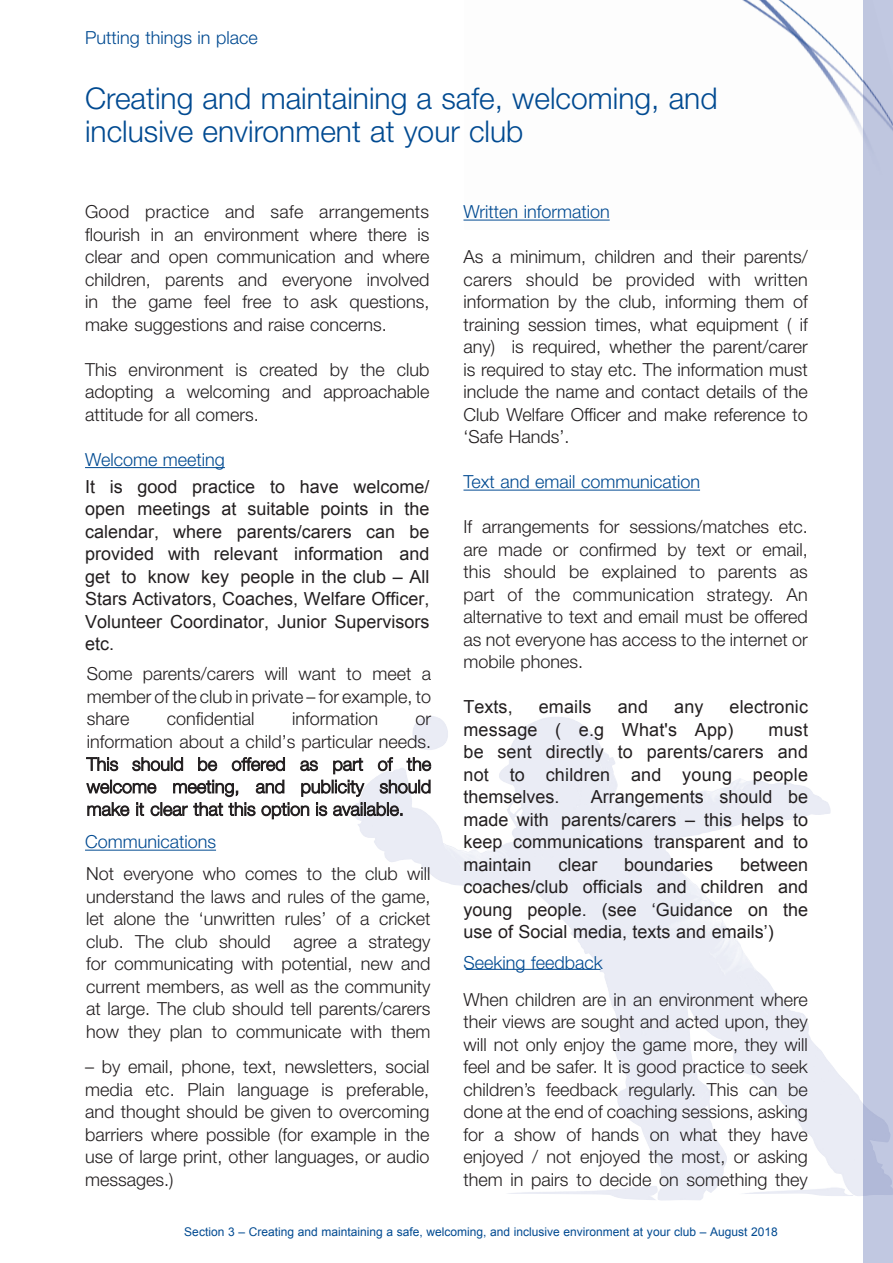
<style>
.page{position:relative;width:893px;height:1263px;background:#fff}
.page>*{position:absolute;margin:0;border:0;box-sizing:border-box;transform-origin:0 0}
.t1{font:300 30px/33px "Helvetica Neue";color:#014a91}
.t2{font:300 18px/22.5px "Helvetica Neue";color:#231f20;text-align:justify}
.t3{font:18px/22.5px "Arial";color:#231f20;text-align:justify}
.t4{font:300 18px "Helvetica Neue";color:#014a91}
.t5{font:12px "Arial";color:#014a91}
</style>
<div class="page">
<img style="left:464px;top:0;width:399px;height:220px">
<div style="left:863px;top:0;width:30px;height:1263px;background:#c1c8e1"></div>
<hr style="left:85px;top:467px;width:140px;height:1px;background:#014a91">
<hr style="left:85px;top:850px;width:131px;height:1px;background:#014a91">
<hr style="left:463px;top:220px;width:147px;height:1px;background:#014a91">
<hr style="left:463px;top:490px;width:237px;height:1px;background:#014a91">
<hr style="left:466px;top:969px;width:135px;height:1px;background:#014a91">
<p class="t4" style="left:85px;top:27px;width:174px">Putting things in place</p>
<h1 class="t1" style="left:85px;top:81px;width:634px">Creating and maintaining a safe, welcoming, and inclusive environment at your club</h1>
<p class="t2" style="left:85px;top:200px;width:346px">Good practice and safe arrangements flourish in an environment where there is clear and open communication and where children, parents and everyone involved in the game feel free to ask questions, make suggestions and raise concerns.</p>
<p class="t2" style="left:85px;top:358px;width:346px">This environment is created by the club adopting a welcoming and approachable attitude for all comers.</p>
<p class="t4" style="left:85px;top:448px;width:141px">Welcome meeting</p>
<p class="t3" style="left:85px;top:475px;width:346px">It is good practice to have welcome/ open meetings at suitable points in the calendar, where parents/carers can be provided with relevant information and get to know key people in the club – All Stars Activators, Coaches, Welfare Officer, Volunteer Coordinator, Junior Supervisors etc.</p>
<p class="t2" style="left:87px;top:662px;width:346px">Some parents/carers will want to meet a member of the club in private – for example, to share</p>
<p class="t2" style="left:167px;top:707px;width:89px">confidential</p>
<p class="t2" style="left:292px;top:707px;width:88px">information</p>
<p class="t2" style="left:87px;top:707px;width:346px;text-indent:329px">or information about a child’s particular needs.<br>This should be offered as part of the welcome meeting, and publicity should make it clear that this option is available.</p>
<p class="t4" style="left:85px;top:831px;width:133px">Communications</p>
<p class="t2" style="left:86px;top:862px;width:346px">Not everyone who comes to the club will understand the laws and rules of the game, let alone the ‘unwritten rules’ of a cricket club. The club should agree a strategy for communicating with potential, new and current members, as well as the community at large. The club should tell parents/carers how they plan to communicate with them</p>
<p class="t2" style="left:85px;top:1055px;width:346px">– by email, phone, text, newsletters, social media etc. Plain language is preferable, and thought should be given to overcoming barriers where possible (for example in the use of large print, other languages, or audio messages.)</p>
<p class="t4" style="left:463px;top:201px;width:148px">Written information</p>
<p class="t2" style="left:463px;top:245px;width:346px">As a minimum, children and their parents/ carers should be provided with written information by the club, informing them of training session times, what equipment ( if any) is required, whether the parent/carer is required to stay etc. The information must include the name and contact details of the Club Welfare Officer and make reference to ‘Safe Hands’.</p>
<p class="t4" style="left:463px;top:471px;width:238px">Text and email communication</p>
<p class="t2" style="left:463px;top:515px;width:346px">If arrangements for sessions/matches etc. are made or confirmed by text or email, this should be explained to parents as part of the communication strategy. An alternative to text and email must be offered as not everyone has access to the internet or mobile phones.</p>
<p class="t3" style="left:463px;top:696px;width:51px">Texts,</p>
<p class="t3" style="left:539px;top:696px;width:54px">emails</p>
<p class="t3" style="left:618px;top:696px;width:32px">and</p>
<p class="t3" style="left:674px;top:696px;width:31px">any</p>
<p class="t3" style="left:463px;top:696px;width:346px;text-indent:266px">electronic message ( e.g What's App)</p>
<p class="t3" style="left:463px;top:718px;width:346px;text-indent:305px">must be sent directly to parents/carers and not to children and young people themselves.</p>
<p class="t3" style="left:463px;top:786px;width:346px;text-indent:127px">Arrangements should be made with parents/carers – this helps to keep communications transparent and to maintain</p>
<p class="t3" style="left:463px;top:853px;width:346px;text-indent:277px">between coaches/club officials and children and young people. (see ‘Guidance on the use of Social media, texts and emails’)</p>
<p class="t4" style="left:463px;top:951px;width:141px">Seeking feedback</p>
<p class="t2" style="left:463px;top:988px;width:346px">When children are in an environment where their views are sought and acted upon, they will not only enjoy the game more, they will feel and be safer. It is good practice to seek children’s feedback regularly. This can be done at the end of coaching sessions, asking for a show of hands on what they have enjoyed / not enjoyed the most, or asking them in pairs to decide on something they</p>
<p class="t3" style="left:558px;top:853px;width:41px">clear</p>
<p class="t3" style="left:624px;top:853px;width:91px">boundaries</p>
<p class="t5" style="left:184px;top:1224px;width:595px">Section 3 – Creating and maintaining a safe, welcoming, and inclusive environment at your club – August 2018</p>
</div>
